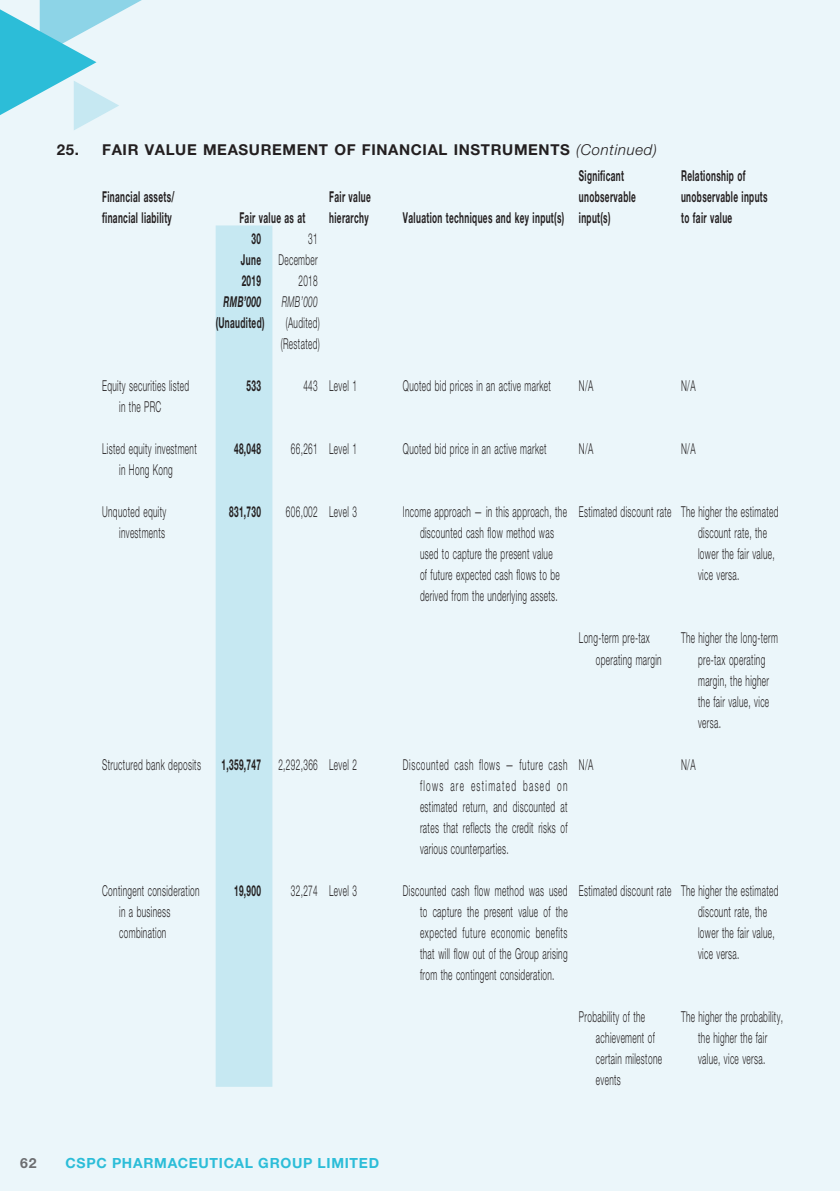
<style>
.page{position:relative;width:840px;height:1191px;background:#fff}
.page>*{position:absolute;margin:0;border:0;box-sizing:border-box;transform-origin:0 0}
.t1{font:300 15px/21px "Helvetica Neue";letter-spacing:.04em;color:#231f20;scale:.55 1}
.t2{font:700 15px/21px "Helvetica Neue";letter-spacing:.04em;color:#231f20;scale:.55 1}
.t3{font:700 15px "Helvetica Neue";letter-spacing:.04em;color:#231f20}
.t4{font:italic 300 15px "Helvetica Neue";letter-spacing:.04em;color:#231f20}
.t5{font:italic 700 15px "Helvetica Neue";letter-spacing:.04em;color:#231f20;scale:.55 1}
.t6{font:italic 300 15px "Helvetica Neue";letter-spacing:.04em;color:#231f20;scale:.55 1}
.t7{font:700 14px "Helvetica Neue";letter-spacing:.05em;color:#2cbdd8}
.t8{font:700 14px "Helvetica Neue";color:#6c6d70}
.s1{font-weight:700}
</style>
<div class="page">
<div style="left:0;top:0;width:839px;height:1191px;background:#ebf6fa"></div>
<svg style="left:0;top:0;width:142px;height:130px"></svg>
<div style="left:215px;top:225px;width:57px;height:861px;background:#c6e8f2"></div>
<p class="t3" style="left:57px;top:140px;width:216px">25. FAIR VALUE MEASUREMENT</p>
<p class="t3" style="left:334px;top:140px;width:136px">OF FINANCIAL INSTR</p>
<p class="t3" style="left:502px;top:140px;width:24px">UMENTS</p>
<p class="t4" style="left:576px;top:140px;width:82px">(Continued)</p>
<p class="t2" style="left:102px;top:186px;width:133px">Financial assets/ financial liability</p>
<p class="t2" style="left:578px;top:165px;width:105px">Significant unobservable input(s)</p>
<p class="t2" style="left:680px;top:165px;width:159px">Relationship of unobservable inputs to fair value</p>
<p class="t2" style="left:329px;top:186px;width:77px">Fair value hierarchy</p>
<p class="t2" style="left:403px;top:207px;width:294px">Valuation techniques and key input(s)</p>
<p class="t2" style="left:239px;top:207px;width:121px">Fair value as at</p>
<p class="t2" style="left:241px;top:228px;width:38px;text-align:justify;text-indent:11px">30<br>June 2019</p>
<p class="t1" style="left:278px;top:228px;width:73px;text-align:right">31<br>December<br>2018</p>
<p class="t5" style="left:223px;top:293px;width:70px">RMB’000</p>
<p class="t6" style="left:281px;top:293px;width:67px">RMB’000</p>
<p class="t2" style="left:215px;top:312px;width:90px">(Unaudited)</p>
<p class="t1" style="left:280px;top:312px;width:72px;text-align:center">(Audited) (Restated)</p>
<p class="t1" style="left:119px;top:375px;width:129px;text-indent:-17px">Equity securities listed in the PRC</p>
<p class="t2" style="left:246px;top:375px;width:28px">533</p>
<p class="t1" style="left:303px;top:375px;width:99px">443 Level 1</p>
<p class="t1" style="left:403px;top:375px;width:270px">Quoted bid prices in an active market</p>
<p class="t1" style="left:578px;top:375px;width:28px">N/A</p>
<p class="t1" style="left:680px;top:375px;width:28px">N/A</p>
<p class="t1" style="left:102px;top:438px;width:173px;text-align:center">Listed equity investment in Hong Kong</p>
<p class="t2" style="left:234px;top:438px;width:51px">48,048</p>
<p class="t1" style="left:291px;top:438px;width:122px">66,261 Level 1</p>
<p class="t1" style="left:403px;top:438px;width:262px">Quoted bid price in an active market</p>
<p class="t1" style="left:578px;top:438px;width:28px">N/A</p>
<p class="t1" style="left:680px;top:438px;width:28px">N/A</p>
<p class="t1" style="left:102px;top:501px;width:118px;text-align:right">Unquoted equity investments</p>
<p class="t2" style="left:229px;top:501px;width:59px">831,730</p>
<p class="t1" style="left:286px;top:501px;width:131px">606,002 Level 3</p>
<p class="t1" style="left:420px;top:501px;width:268px;text-indent:-17px">Income approach — in this approach, the discounted cash flow method was used to capture the present value<br>of future expected cash flows to be derived from the underlying assets.</p>
<p class="t1" style="left:697px;top:501px;width:148px;text-indent:-119px">Estimated discount rate The higher the estimated discount rate, the lower the fair value, vice versa.</p>
<p class="t1" style="left:595px;top:627px;width:121px;text-indent:-17px">Long-term pre-tax operating margin</p>
<p class="t1" style="left:697px;top:627px;width:147px;text-indent:-17px">The higher the long-term pre-tax operating margin, the higher the fair value, vice versa.</p>
<p class="t1" style="left:102px;top:753px;width:181px">Structured bank deposits</p>
<p class="t1" style="left:221px;top:753px;width:247px"><span class="s1">1,359,747</span> 2,292,366 Level 2</p>
<p class="t1" style="left:420px;top:753px;width:270px;text-align:justify;text-indent:-17px">Discounted cash flows — future cash flows are estimated based on estimated return, and discounted at rates that reflects the credit risks of various counterparties.</p>
<p class="t1" style="left:578px;top:753px;width:28px">N/A</p>
<p class="t1" style="left:680px;top:753px;width:28px">N/A</p>
<p class="t1" style="left:119px;top:879px;width:148px;text-indent:-17px">Contingent consideration in a business combination</p>
<p class="t2" style="left:234px;top:879px;width:51px">19,900</p>
<p class="t1" style="left:291px;top:879px;width:122px">32,274 Level 3</p>
<p class="t1" style="left:420px;top:879px;width:270px;text-align:justify;text-indent:-17px">Discounted cash flow method was used to capture the present value of the expected future economic benefits that will flow out of the Group arising from the contingent consideration.</p>
<p class="t1" style="left:697px;top:879px;width:148px;text-indent:-119px">Estimated discount rate The higher the estimated discount rate, the lower the fair value, vice versa.</p>
<p class="t1" style="left:595px;top:1005px;width:122px;text-indent:-17px">Probability of the achievement of certain milestone events</p>
<p class="t1" style="left:680px;top:1005px;width:187px;text-align:center">The higher the probability, the higher the fair<br>value, vice versa.</p>
<p class="t8" style="left:20px;top:1154px;width:18px">62</p>
<p class="t7" style="left:65px;top:1154px;width:315px">CSPC PHARMACEUTICAL GROUP LIMITE D</p>
</div>
